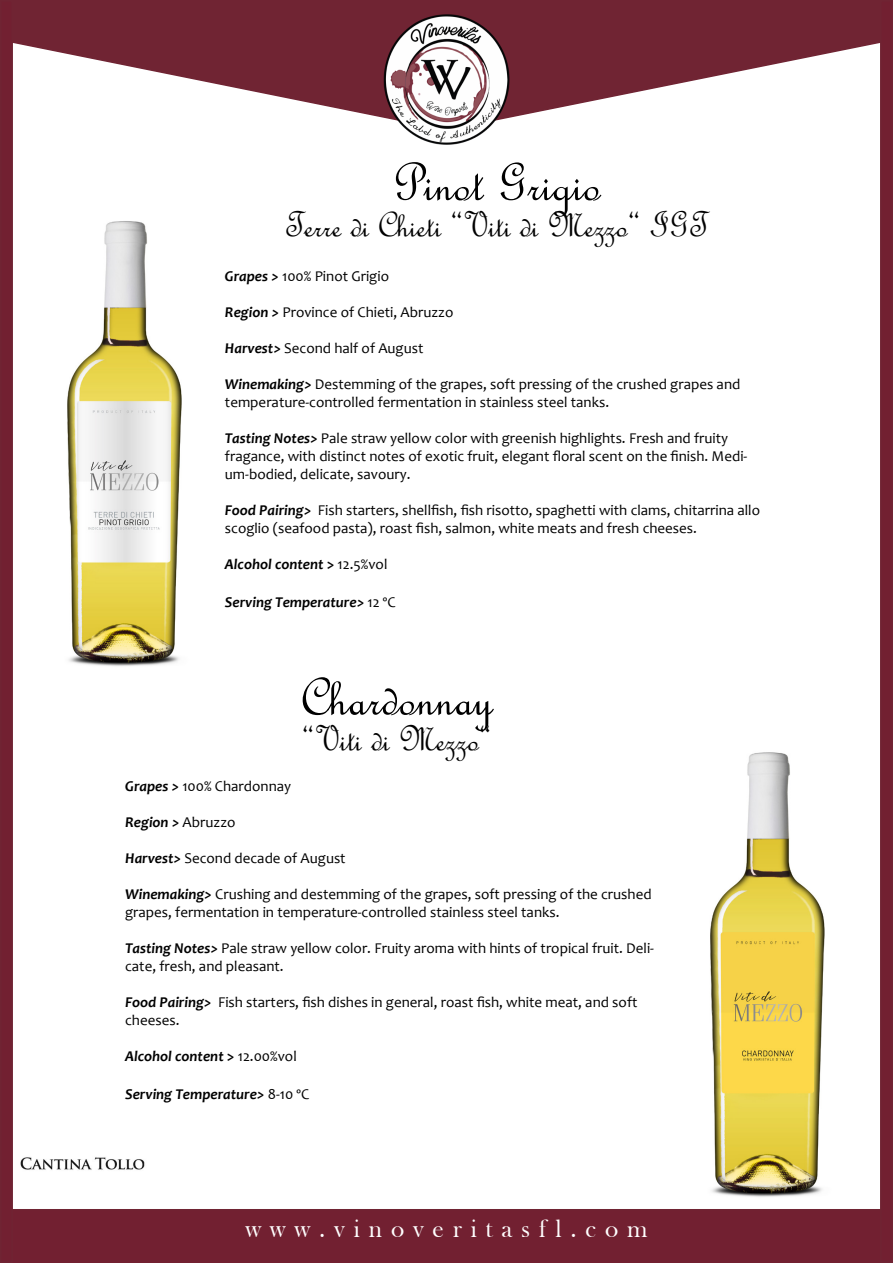
<style>
.page{position:relative;width:893px;height:1263px;background:#fff}
.page>*{position:absolute;margin:0;border:0;box-sizing:border-box;transform-origin:0 0}
.t1{font:57px "French Script";color:#000}
.t2{font:37.5px "French Script";color:#000}
.t3{font:25.5px "Bask Old Face";letter-spacing:.35em;color:#fff}
.t4{font:15px/18px "Candara";color:#000}
.t5{font:italic 700 15px "Candara";color:#000}
.s1{font-weight:700;font-style:italic}
.s2{font-style:normal}
.s3{font-weight:400;font-style:normal}
</style>
<div class="page">
<img style="left:710px;top:752px;width:115px;height:445px">
<img style="left:67px;top:221px;width:115px;height:445px">
<div style="left:13px;top:1209px;width:867px;height:54px;background:#722031"></div>
<svg style="left:13px;top:0;width:867px;height:117px"></svg>
<img style="left:379px;top:10px;width:135px;height:135px">
<div style="left:881px;top:1px;width:11px;height:1261px;background:#722031"></div>
<div style="left:880px;top:0;width:13px;height:1263px;border:2px solid #702433"></div>
<div style="left:1px;top:1px;width:11px;height:1261px;background:#722031"></div>
<div style="left:0;top:0;width:13px;height:1263px;border:2px solid #702433"></div>
<img style="left:20px;top:1157px;width:125px;height:13px">
<p class="t1" style="left:392px;top:147px;width:209px">Pinot Grigio</p>
<p class="t2" style="left:285px;top:201px;width:425px">Terre di Chieti “Viti di Mezzo“ IGT</p>
<p class="t4" style="left:225px;top:267px;width:166px"><span class="s1">Grapes &gt;</span> 100% Pinot Grigio</p>
<p class="t4" style="left:225px;top:303px;width:230px"><span class="s1">Region &gt;</span> Province of Chieti, Abruzzo</p>
<p class="t4" style="left:225px;top:339px;width:200px"><span class="s1">Harvest&gt;</span> Second half of August</p>
<p class="t4" style="left:225px;top:375px;width:517px"><span class="s1">Winemaking&gt;</span> Destemming of the grapes, soft pressing of the crushed grapes and temperature-controlled fermentation in stainless steel tanks.</p>
<p class="t4" style="left:225px;top:429px;width:524px"><span class="s1">Tasting Notes&gt;</span> Pale straw yellow color with greenish highlights. Fresh and fruity fragance, with distinct notes of exotic fruit, elegant floral scent on the finish. Medi&shy;um-bodied, delicate, savoury.</p>
<p class="t4" style="left:225px;top:501px;width:537px"><span class="s1">Food Pairing&gt;</span> Fish starters, shellfish, fish risotto, spaghetti with clams, chitarrina allo scoglio (seafood pasta), roast fish, salmon, white meats and fresh cheeses.</p>
<p class="t5" style="left:225px;top:555px;width:164px">Alcohol content <span class="s2">&gt;</span> <span class="s3">12.5%vol</span></p>
<p class="t5" style="left:225px;top:592px;width:172px">Serving Temperature&gt; <span class="s3">12 ºC</span></p>
<p class="t1" style="left:301px;top:662px;width:193px">Chardonnay</p>
<p class="t2" style="left:302px;top:716px;width:191px">“Viti di Mezzo“</p>
<p class="t4" style="left:125px;top:777px;width:167px"><span class="s1">Grapes &gt;</span> 100% Chardonnay</p>
<p class="t5" style="left:125px;top:813px;width:112px">Region &gt; <span class="s3">Abruzzo</span></p>
<p class="t4" style="left:125px;top:849px;width:222px"><span class="s1">Harvest&gt;</span> Second decade of August</p>
<p class="t4" style="left:125px;top:885px;width:528px"><span class="s1">Winemaking&gt;</span> Crushing and destemming of the grapes, soft pressing of the crushed grapes, fermentation in temperature-controlled stainless steel tanks.</p>
<p class="t4" style="left:125px;top:939px;width:530px"><span class="s1">Tasting Notes&gt;</span> Pale straw yellow color. Fruity aroma with hints of tropical fruit. Deli&shy;cate, fresh, and pleasant.</p>
<p class="t4" style="left:125px;top:993px;width:514px"><span class="s1">Food Pairing&gt;</span> Fish starters, fish dishes in general, roast fish, white meat, and soft cheeses.</p>
<p class="t5" style="left:125px;top:1047px;width:173px">Alcohol content <span class="s2">&gt;</span> <span class="s3">12.00%vol</span></p>
<p class="t5" style="left:125px;top:1084px;width:186px">Serving Temperature&gt; <span class="s3">8-10 ºC</span></p>
<p class="t3" style="left:245px;top:1214px;width:404px">www.vinoveritasfl.com</p>
</div>
